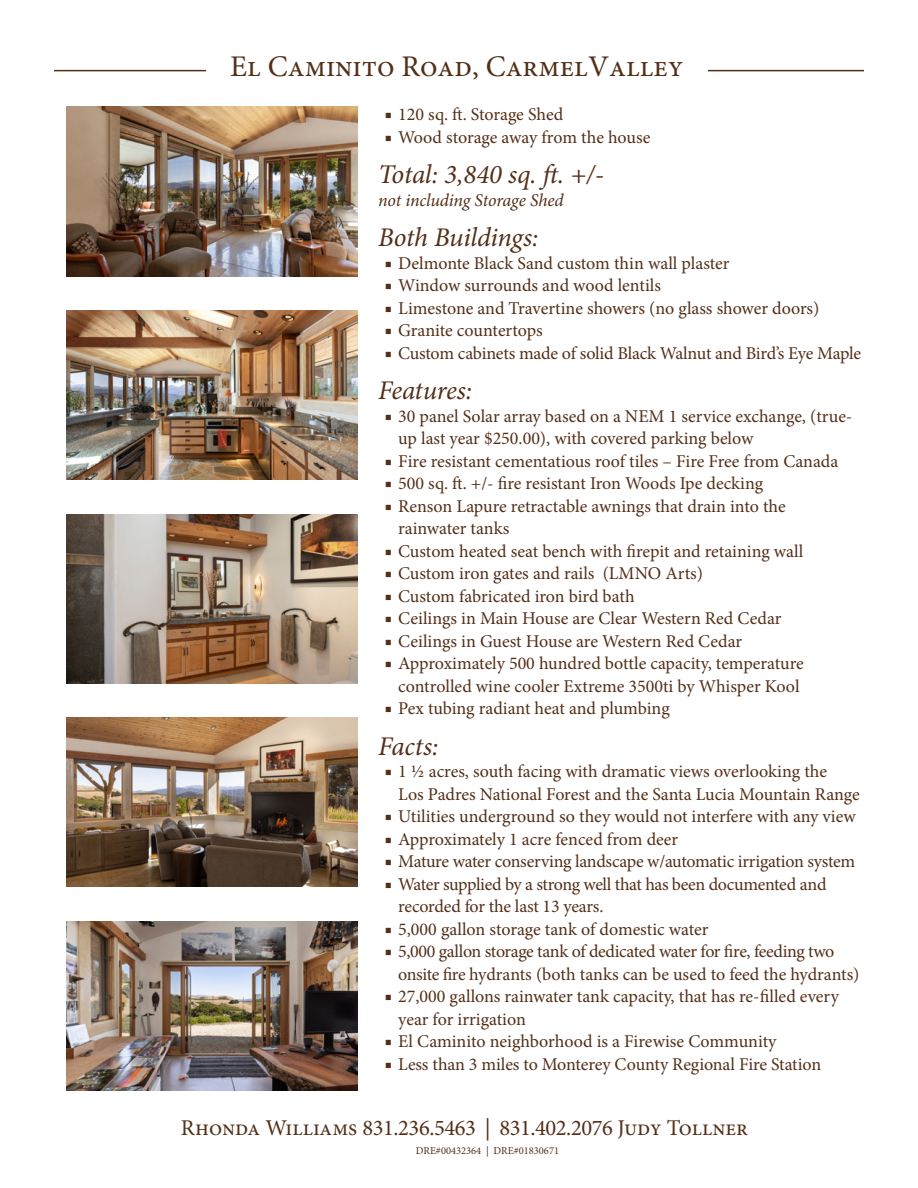
<style>
.page{position:relative;width:918px;height:1188px;background:#fff}
.page>*{position:absolute;margin:0;border:0;box-sizing:border-box;transform-origin:0 0}
.t1{font:30px "Minion Pro";color:#532f18}
.t2{font:italic 27px "Minion Pro";letter-spacing:-.01em;color:#532f18}
.t3{font:22.5px "Minion Pro";letter-spacing:-.02em;color:#532f18}
.t4{font:18px/22.5px "Minion Pro";color:#532f18}
.t5{font:18px/22.5px "Minion Pro";letter-spacing:-.02em;color:#532f18}
.t6{font:18px/22.5px "Minion Pro";letter-spacing:-.025em;color:#532f18}
.t7{font:italic 18px "Minion Pro";letter-spacing:-.01em;color:#532f18}
.t8{font:10.5px "Minion Pro";color:#532f18}
</style>
<div class="page">
<img style="left:67px;top:514px;width:291px;height:169px">
<img style="left:67px;top:311px;width:291px;height:169px">
<img style="left:67px;top:718px;width:291px;height:169px">
<img style="left:67px;top:107px;width:291px;height:169px">
<img style="left:67px;top:921px;width:291px;height:169px">
<hr style="left:54px;top:70px;width:810px;height:1px;background:#532f18">
<div style="left:206px;top:54px;width:501px;height:33px;background:#fff"></div>
<h1 class="t1" style="left:230px;top:46px;width:455px">El Caminito Road, CarmelValley</h1>
<p class="t4" style="left:385px;top:103px;width:180px">■ 120 sq. ft. Storage Shed</p>
<p class="t4" style="left:385px;top:126px;width:267px">■ Wood storage away from the house</p>
<h2 class="t2" style="left:378px;top:156px;width:228px">Total: 3,840 sq. ft. +/-</h2>
<p class="t7" style="left:378px;top:188px;width:187px">not including Storage Shed</p>
<h2 class="t2" style="left:378px;top:219px;width:162px">Both Buildings:</h2>
<p class="t4" style="left:385px;top:252px;width:346px">■ Delmonte Black Sand custom thin wall plaster</p>
<p class="t4" style="left:385px;top:274px;width:278px">■ Window surrounds and wood lentils</p>
<p class="t4" style="left:385px;top:297px;width:436px">■ Limestone and Travertine showers (no glass shower doors)</p>
<p class="t4" style="left:385px;top:319px;width:160px">■ Granite countertops</p>
<p class="t5" style="left:385px;top:342px;width:478px">■ Custom cabinets made of solid Black Walnut and Bird’s Eye Maple</p>
<h2 class="t2" style="left:378px;top:372px;width:96px">Features:</h2>
<p class="t4" style="left:398px;top:405px;width:456px;text-indent:-14px">■ 30 panel Solar array based on a NEM 1 service exchange, (true&shy;up last year $250.00), with covered parking below</p>
<p class="t4" style="left:385px;top:450px;width:455px">■ Fire resistant cementatious roof tiles – Fire Free from Canada</p>
<p class="t4" style="left:385px;top:472px;width:380px">■ 500 sq. ft. +/- fire resistant Iron Woods Ipe decking</p>
<p class="t4" style="left:398px;top:495px;width:389px;text-indent:-14px">■ Renson Lapure retractable awnings that drain into the rainwater tanks</p>
<p class="t4" style="left:385px;top:540px;width:420px">■ Custom heated seat bench with firepit and retaining wall</p>
<p class="t4" style="left:385px;top:562px;width:320px">■ Custom iron gates and rails (LMNO Arts)</p>
<p class="t4" style="left:385px;top:585px;width:251px">■ Custom fabricated iron bird bath</p>
<p class="t4" style="left:385px;top:607px;width:398px">■ Ceilings in Main House are Clear Western Red Cedar</p>
<p class="t4" style="left:385px;top:630px;width:359px">■ Ceilings in Guest House are Western Red Cedar</p>
<p class="t4" style="left:385px;top:652px;width:421px;text-align:center">■ Approximately 500 hundred bottle capacity, temperature controlled wine cooler Extreme 3500ti by Whisper Kool</p>
<p class="t4" style="left:385px;top:697px;width:287px">■ Pex tubing radiant heat and plumbing</p>
<h2 class="t2" style="left:378px;top:728px;width:62px">Facts:</h2>
<p class="t4" style="left:398px;top:760px;width:463px;text-indent:-14px">■ 1 ½ acres, south facing with dramatic views overlooking the<br>Los Padres National Forest and the Santa Lucia Mountain Range</p>
<p class="t4" style="left:385px;top:805px;width:473px">■ Utilities underground so they would not interfere with any view</p>
<p class="t4" style="left:385px;top:828px;width:295px">■ Approximately 1 acre fenced from deer</p>
<p class="t4" style="left:385px;top:850px;width:472px">■ Mature water conserving landscape w/automatic irrigation system</p>
<p class="t6" style="left:398px;top:873px;width:430px;text-indent:-14px">■ Water supplied by a strong well that has been documented and recorded for the last 13 years.</p>
<p class="t4" style="left:385px;top:918px;width:325px">■ 5,000 gallon storage tank of domestic water</p>
<p class="t5" style="left:398px;top:940px;width:463px;text-indent:-14px">■ 5,000 gallon storage tank of dedicated water for fire, feeding two onsite fire hydrants (both tanks can be used to feed the hydrants)</p>
<p class="t4" style="left:398px;top:985px;width:443px;text-indent:-14px">■ 27,000 gallons rainwater tank capacity, that has re-filled every year for irrigation</p>
<p class="t4" style="left:385px;top:1030px;width:394px">■ El Caminito neighborhood is a Firewise Community</p>
<p class="t4" style="left:385px;top:1053px;width:438px">■ Less than 3 miles to Monterey County Regional Fire Station</p>
<p class="t3" style="left:181px;top:1112px;width:569px">Rhonda Williams 831.236.5463 | 831.402.2076 Judy Tollner</p>
<p class="t8" style="left:416px;top:1143px;width:145px">DRE#00432364 | DRE#01830671</p>
</div>
